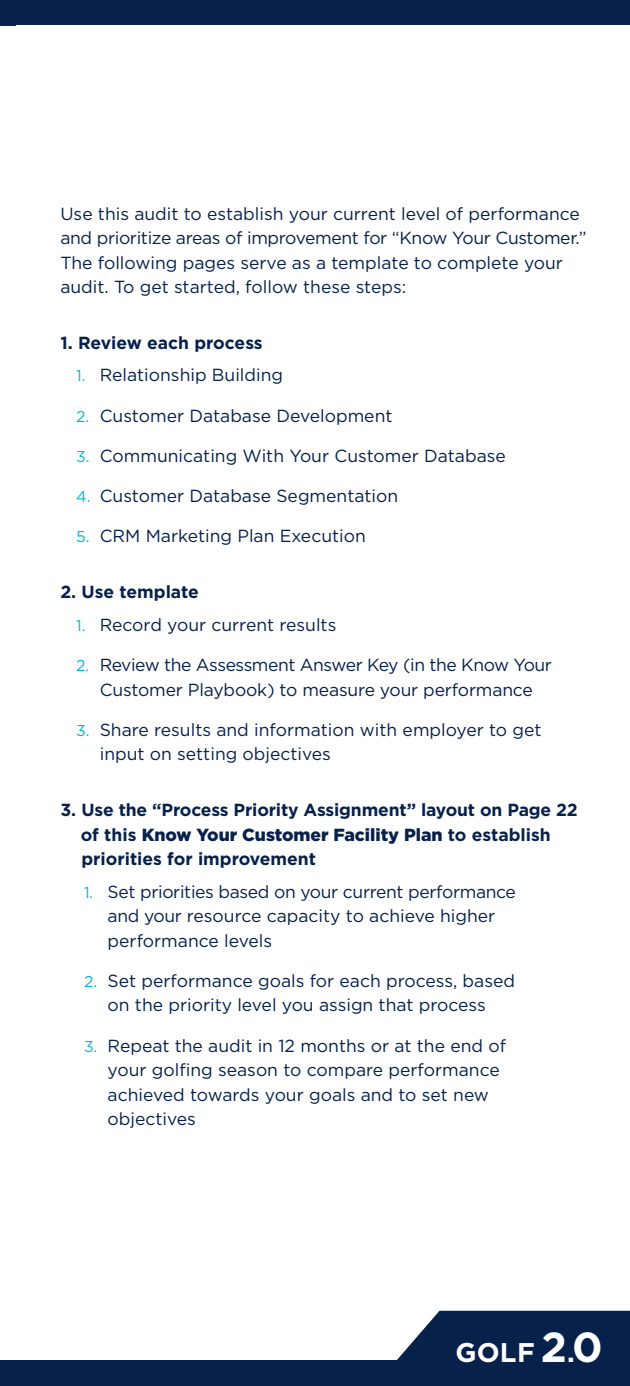
<style>
.page{position:relative;width:630px;height:1386px;background:#fff}
.page>*{position:absolute;margin:0;border:0;box-sizing:border-box;transform-origin:0 0}
.t1{font:700 26.95px "Gotham";color:#fff}
.t2{font:700 24.5px "Gotham";color:#fff}
.t3{font:17.5px/24.5px "Gotham";letter-spacing:-.01em;color:#07214b}
.t4{font:700 17.5px/24.5px "Gotham";letter-spacing:-.01em;color:#07214b}
.s1{font-size:15.75px;color:#00b6de}
.s2{font-weight:900}
.s3{font-size:42px}
.s4{font-size:35px}
</style>
<div class="page">
<div style="left:0;top:0;width:630px;height:25px;background:#07214b"></div>
<div style="left:0;top:1361px;width:630px;height:25px;background:#07214b"></div>
<svg style="left:393px;top:1311px;width:237px;height:50px;background:#20385d"></svg>
<p class="t3" style="left:60px;top:201px;width:528px">Use this audit to establish your current level of performance and prioritize areas of improvement for “Know Your Customer.” The following pages serve as a template to complete your audit. To get started, follow these steps:</p>
<p class="t4" style="left:60px;top:331px;width:204px">1. Review each process</p>
<p class="t3" style="left:76px;top:363px;width:209px"><span class="s1">1.</span> Relationship Building</p>
<p class="t3" style="left:76px;top:403px;width:318px"><span class="s1">2.</span> Customer Database Development</p>
<p class="t3" style="left:76px;top:443px;width:431px"><span class="s1">3.</span> Communicating With Your Customer Database</p>
<p class="t3" style="left:76px;top:483px;width:324px"><span class="s1">4.</span> Customer Database Segmentation</p>
<p class="t3" style="left:76px;top:524px;width:291px"><span class="s1">5.</span> CRM Marketing Plan Execution</p>
<p class="t4" style="left:60px;top:580px;width:140px">2. Use template</p>
<p class="t3" style="left:76px;top:612px;width:262px"><span class="s1">1.</span> Record your current results</p>
<p class="t3" style="left:76px;top:652px;width:477px;text-align:center"><span class="s1">2.</span> Review the Assessment Answer Key (in the Know Your<br>Customer Playbook) to measure your performance</p>
<p class="t3" style="left:100px;top:717px;width:443px;text-indent:-24px"><span class="s1">3.</span> Share results and information with employer to get input on setting objectives</p>
<p class="t4" style="left:81px;top:798px;width:499px;text-indent:-20px">3. Use the “Process Priority Assignment” layout on Page 22 of this <span class="s2">Know Your Customer Facility Plan</span> to establish priorities for improvement</p>
<p class="t3" style="left:108px;top:879px;width:410px;text-indent:-24px"><span class="s1">1.</span> Set priorities based on your current performance and your resource capacity to achieve higher performance levels</p>
<p class="t3" style="left:84px;top:968px;width:433px;text-align:center"><span class="s1">2.</span> Set performance goals for each process, based on the priority level you assign that process</p>
<p class="t3" style="left:108px;top:1033px;width:400px;text-indent:-24px"><span class="s1">3.</span> Repeat the audit in 12 months or at the end of your golfing season to compare performance achieved towards your goals and to set new objectives</p>
<h1 class="t1" style="left:454px;top:1328px;width:149px">GOLF <span class="s3">2</span>.<span class="s3">0</span></h1>
<h2 class="t2" style="left:478px;top:1346px;width:132px">GOLF<sup>2</sup><span class="s4">2</span><sup>.</sup><sup>0</sup>.<span class="s4">0</span></h2>
<h1 class="t1" style="left:456px;top:1335px;width:81px">GOLF</h1>
</div>
